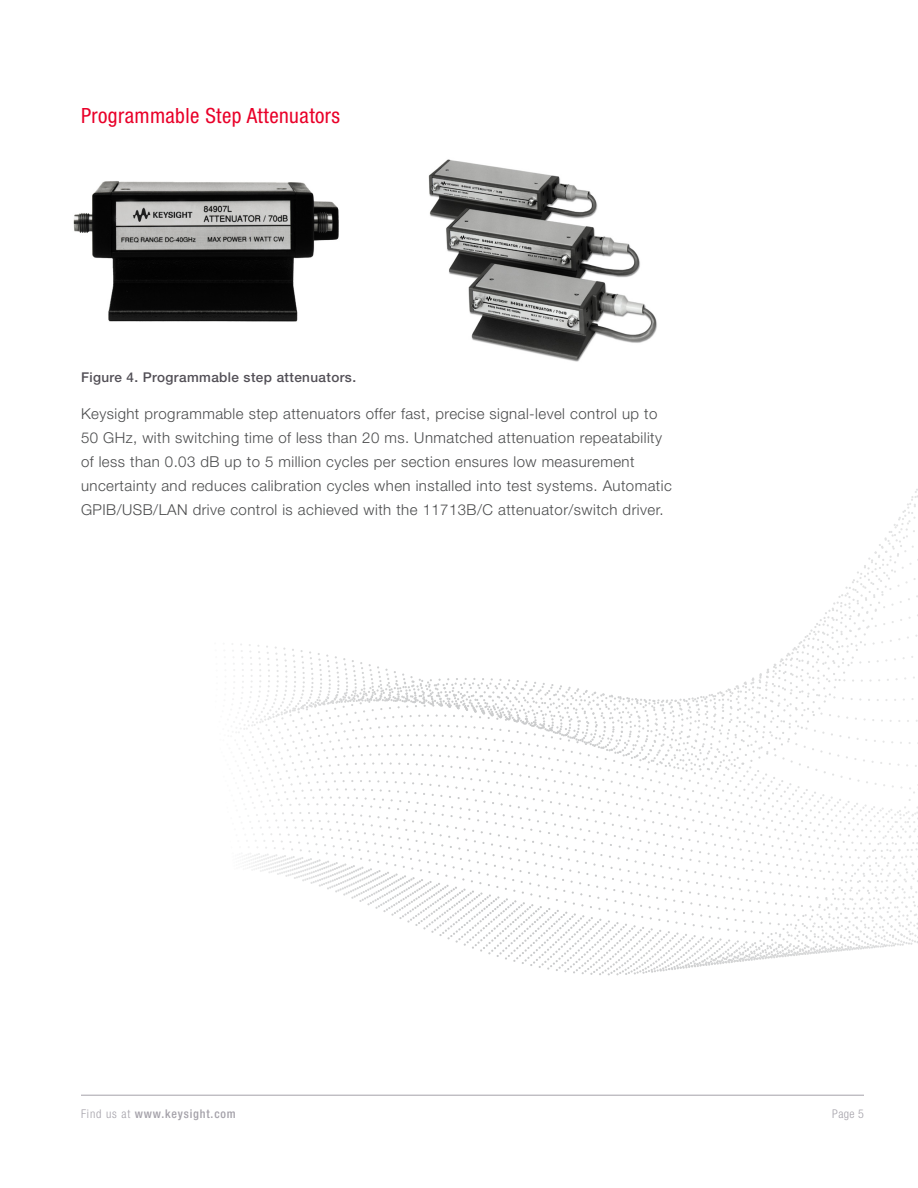
<style>
.page{position:relative;width:918px;height:1188px;background:#fff}
.page>*{position:absolute;margin:0;border:0;box-sizing:border-box;transform-origin:0 0}
.KT_-_Header_2{font:condensed 21px "Helvetica Neue LT Std";letter-spacing:.02em;color:#e90029}
.KT_-_Body_Text{font:300 15px/24px "Helvetica Neue LT Std";letter-spacing:.03em;color:#4b4c4d}
.KT_-_Figure_Captions{font:500 13.5px "Helvetica Neue LT Std";letter-spacing:.03em;color:#524f56}
.t1{font:500 condensed 12px "Helvetica Neue LT Std";letter-spacing:.07em;color:#a4a1a9}
.t2{font:300 condensed 12px "Helvetica Neue LT Std";color:#a4a1a9}
.s1{font-weight:300}
</style>
<div class="page">
<hr style="left:81px;top:1095px;width:783px;height:1px;background:#a4a1a9">
<img style="left:428px;top:159px;width:229px;height:203px">
<img style="left:73px;top:181px;width:266px;height:141px">
<svg style="left:232px;top:489px;width:686px;height:382px"></svg>
<p class="KT_-_Header_2" style="left:81px;top:103px;width:261px">Programmable Step Attenuators</p>
<p class="KT_-_Figure_Captions" style="left:81px;top:369px;width:277px">Figure 4. Programmable step attenuators.</p>
<p class="KT_-_Body_Text" style="left:81px;top:402px;width:592px">Keysight programmable step attenuators offer fast, precise signal-level control up to 50 GHz, with switching time of less than 20 ms. Unmatched attenuation repeatability of less than 0.03 dB up to 5 million cycles per section ensures low measurement uncertainty and reduces calibration cycles when installed into test systems. Automatic GPIB/USB/LAN drive control is achieved with the 11713B/C attenuator/switch driver.</p>
<p class="t1" style="left:81px;top:1106px;width:156px"><span class="s1">Find us at</span> www.keysight.com</p>
<p class="t2" style="left:832px;top:1107px;width:33px">Page 5</p>
</div>
